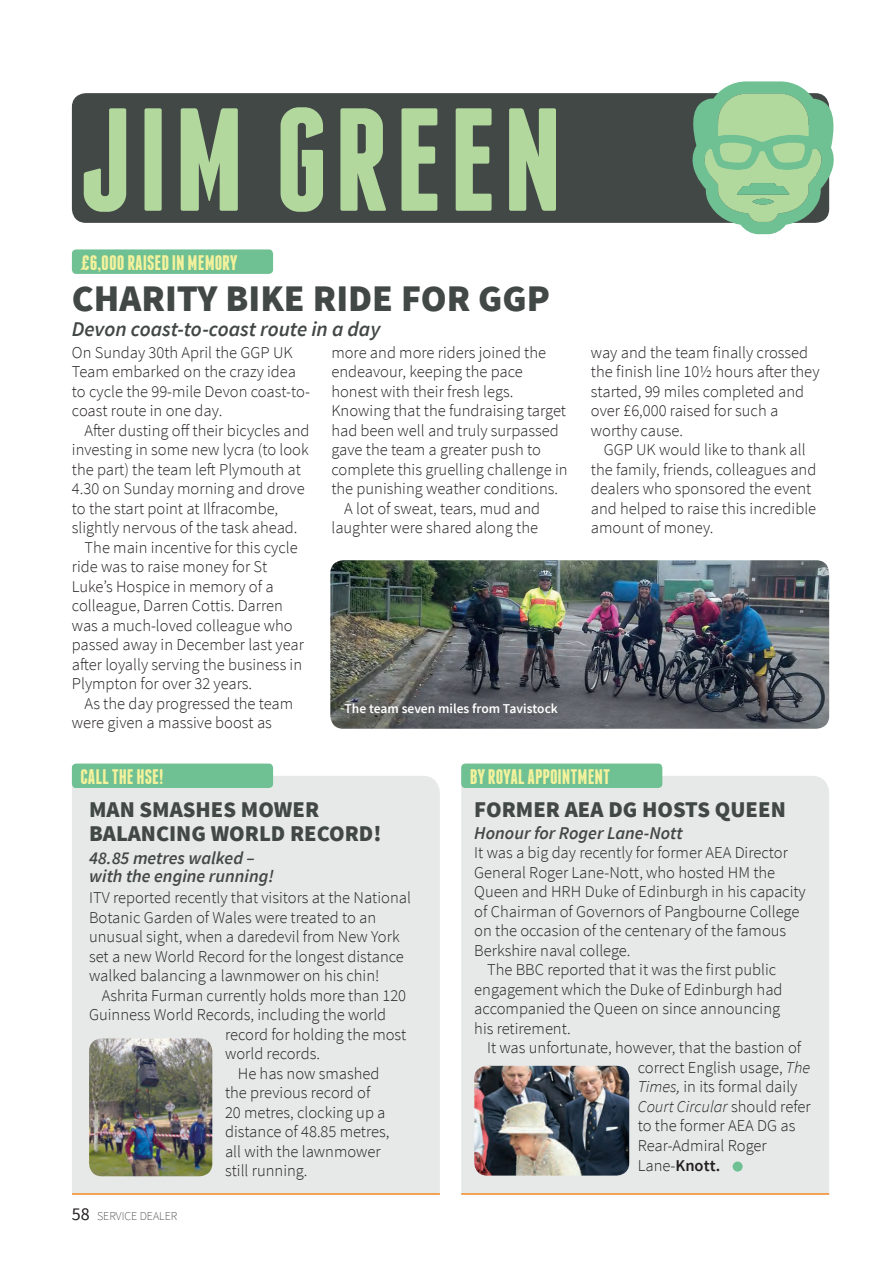
<style>
.page{position:relative;width:893px;height:1263px;background:#fff}
.page>*{position:absolute;margin:0;border:0;box-sizing:border-box;transform-origin:0 0}
.t1{font:700 146.4px "Franchise";letter-spacing:.04em;color:#b2d89e}
.Franchise_Title{font:900 37.5px "Source Sans Pro";color:#424846}
.Franchise_Title-2{font:900 22.5px/24px "Source Sans Pro";color:#424846}
.t2{font:700 21px "Franchise";color:#f4f29c}
.subhead{font:italic 600 21px "Source Sans Pro";color:#424846}
.subhead-2{font:italic 600 18px/18px "Source Sans Pro";color:#424846}
.Body_Copy{font:300 16.5px/19.5px "Source Sans Pro";color:#231f20}
.Body_Copy_No_Ind{font:300 16.5px/19.5px "Source Sans Pro";color:#231f20}
.t3{font:600 13.5px "Source Sans Pro";color:#fff}
.t4{font:200 12px "Source Sans Pro";color:#231f20}
.s1{font-style:italic}
.s2{font-weight:600}
.s3{font-weight:400;font-size:18px}
</style>
<div class="page">
<div style="left:72px;top:776px;width:368px;height:417px;background:#e7e9e9"></div>
<div style="left:461px;top:776px;width:368px;height:417px;background:#e7e9e9"></div>
<div style="left:72px;top:93px;width:757px;height:130px;background:#424846;border-radius:14px"></div>
<div style="left:72px;top:249px;width:201px;height:25px;background:#6fc093;border-radius:4px"></div>
<div style="left:72px;top:763px;width:201px;height:25px;background:#6fc093;border-radius:4px"></div>
<div style="left:461px;top:763px;width:201px;height:25px;background:#6fc093;border-radius:4px"></div>
<svg style="left:692px;top:81px;width:142px;height:153px"></svg>
<hr style="left:72px;top:1193px;width:368px;height:1px;background:#f68a25">
<hr style="left:461px;top:1193px;width:368px;height:1px;background:#f68a25">
<div style="left:732px;top:1161px;width:10px;height:10px;background:#6fc093;border-radius:50%"></div>
<img style="left:330px;top:560px;width:499px;height:169px">
<img style="left:89px;top:1038px;width:123px;height:138px">
<img style="left:474px;top:1065px;width:155px;height:110px">
<p class="t1" style="left:80px;top:91px;width:484px">JIM GREEN</p>
<p class="t2" style="left:80px;top:252px;width:159px">£6,000 RAISED IN MEMORY</p>
<p class="Franchise_Title" style="left:72px;top:274px;width:479px">CHARITY BIKE RIDE FOR GGP</p>
<p class="subhead" style="left:72px;top:316px;width:310px">Devon coast-to-coast route in a day</p>
<p class="Body_Copy_No_Ind" style="left:72px;top:343px;width:240px">On Sunday 30th April the GGP UK<br>Team embarked on the crazy idea to cycle the 99-mile Devon coast-to&shy;coast route in one day.</p>
<p class="Body_Copy" style="left:72px;top:421px;width:239px;text-indent:13px">After dusting off their bicycles and investing in some new lycra (to look the part) the team left Plymouth at 4.30 on Sunday morning and drove to the start point at Ilfracombe, slightly nervous of the task ahead.</p>
<p class="Body_Copy" style="left:72px;top:538px;width:234px;text-indent:13px">The main incentive for this cycle ride was to raise money for St<br>Luke’s Hospice in memory of a colleague, Darren Cottis. Darren was a much-loved colleague who passed away in December last year after loyally serving the business in<br>Plympton for over 32 years.</p>
<p class="Body_Copy" style="left:72px;top:694px;width:223px;text-indent:13px">As the day progressed the team were given a massive boost as</p>
<p class="Body_Copy" style="left:331px;top:343px;width:238px">more and more riders joined the endeavour, keeping the pace honest with their fresh legs.<br>Knowing that the fundraising target had been well and truly surpassed gave the team a greater push to complete this gruelling challenge in the punishing weather conditions.</p>
<p class="Body_Copy" style="left:331px;top:499px;width:210px;text-align:right">A lot of sweat, tears, mud and laughter were shared along the</p>
<p class="t3" style="left:344px;top:700px;width:215px">The team seven miles from Tavistock</p>
<p class="Body_Copy" style="left:591px;top:343px;width:230px">way and the team finally crossed the finish line 10½ hours after they started, 99 miles completed and over £6,000 raised for such a worthy cause.</p>
<p class="Body_Copy" style="left:591px;top:440px;width:227px;text-indent:13px">GGP UK would like to thank all the family, friends, colleagues and dealers who sponsored the event and helped to raise this incredible amount of money.</p>
<p class="t2" style="left:80px;top:766px;width:85px">CALL THE HSE!</p>
<p class="t2" style="left:469px;top:766px;width:142px">BY ROYAL APPOINTMENT</p>
<p class="Franchise_Title-2" style="left:89px;top:798px;width:294px">MAN SMASHES MOWER<br>BALANCING WORLD RECORD!</p>
<p class="subhead-2" style="left:89px;top:848px;width:186px">48.85 metres walked – with the engine running!</p>
<p class="Body_Copy_No_Ind" style="left:474px;top:843px;width:333px">It was a big day recently for former AEA Director General Roger Lane-Nott, who hosted HM the Queen and HRH Duke of Edinburgh in his capacity of Chairman of Governors of Pangbourne College on the occasion of the centenary of the famous Berkshire naval college.</p>
<p class="Body_Copy" style="left:474px;top:960px;width:310px;text-indent:13px">The BBC reported that it was the first public engagement which the Duke of Edinburgh had accompanied the Queen on since announcing his retirement.</p>
<p class="Body_Copy" style="left:637px;top:1038px;width:174px;text-indent:-151px">It was unfortunate, however, that the bastion of correct English usage, <span class="s1">The<br>Times,</span> in its formal daily<br><span class="s1">Court Circular</span> should refer to the former AEA DG as<br>Rear-Admiral Roger<br>Lane-<span class="s2">Knott.</span></p>
<p class="Franchise_Title-2" style="left:474px;top:798px;width:313px">FORMER AEA DG HOSTS QUEEN</p>
<p class="subhead-2" style="left:474px;top:823px;width:210px">Honour for Roger Lane-Nott</p>
<p class="Body_Copy_No_Ind" style="left:89px;top:888px;width:323px">ITV reported recently that visitors at the National Botanic Garden of Wales were treated to an unusual sight, when a daredevil from New York set a new World Record for the longest distance walked balancing a lawnmower on his chin!</p>
<p class="Body_Copy" style="left:102px;top:985px;width:306px">Ashrita Furman currently holds more than 120</p>
<p class="Body_Copy" style="left:89px;top:1005px;width:299px">Guinness World Records, including the world</p>
<p class="Body_Copy" style="left:225px;top:1024px;width:183px">record for holding the most</p>
<p class="Body_Copy" style="left:225px;top:1044px;width:96px">world records.</p>
<p class="Body_Copy" style="left:225px;top:1063px;width:166px;text-indent:13px">He has now smashed the previous record of<br>20 metres, clocking up a distance of 48.85 metres, all with the lawnmower still running.</p>
<p class="t4" style="left:72px;top:1208px;width:107px"><span class="s3">58</span> SERVICE DEALER</p>
</div>
